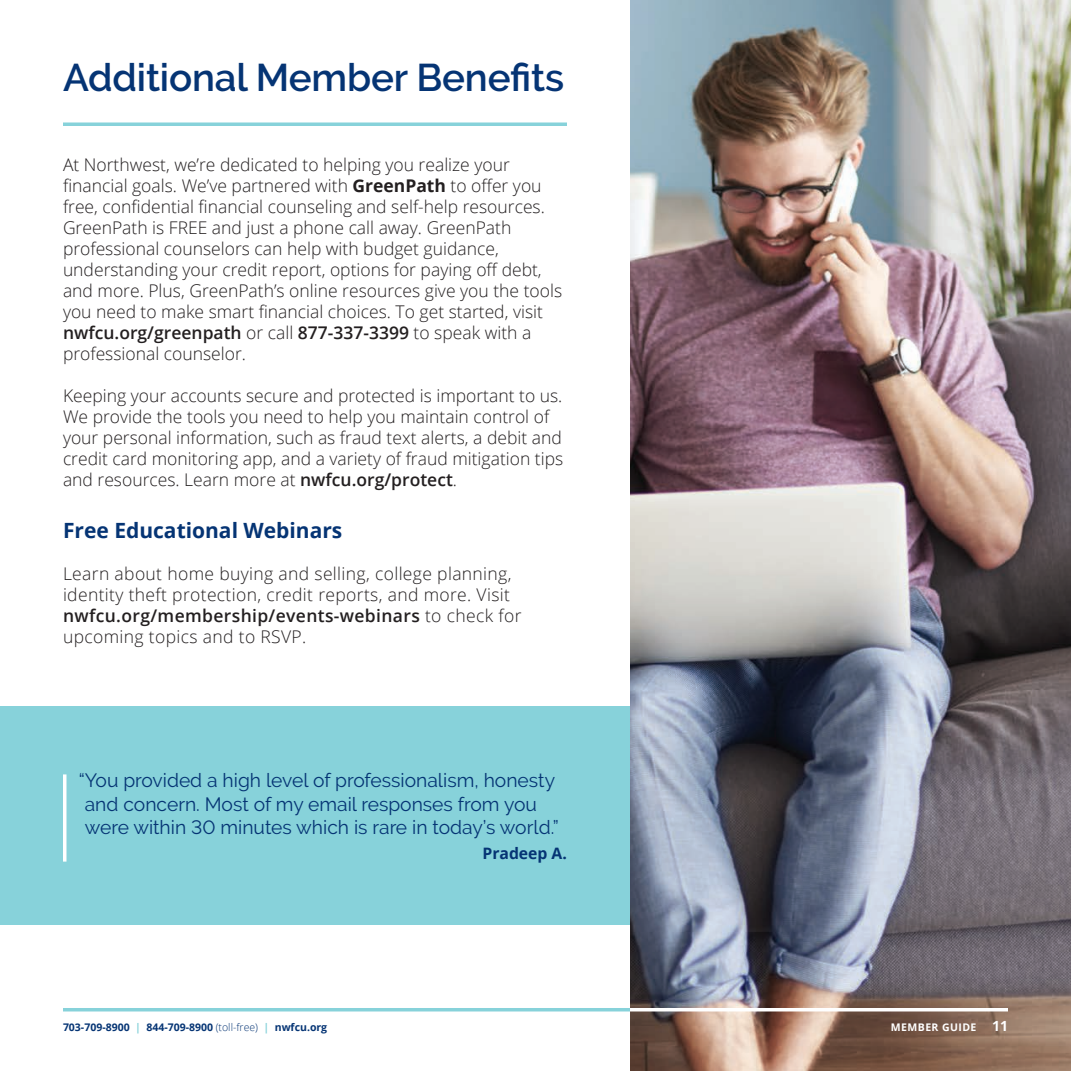
<style>
.page{position:relative;width:1071px;height:1071px;background:#fff}
.page>*{position:absolute;margin:0;border:0;box-sizing:border-box;transform-origin:0 0}
.t1{font:600 38.5px "Raleway";letter-spacing:-.005em;color:#053474}
.t2{font:700 21px "Open Sans";color:#053474}
.t3{font:19.25px/23.1px "Raleway";color:#053474}
.t4{font:300 17.5px/21px "Open Sans";color:#231f20}
.t5{font:300 17.5px/21px "Open Sans";letter-spacing:.02em;color:#231f20}
.t6{font:700 15.75px "Open Sans";color:#053474}
.t7{font:700 10.5px "Open Sans";color:#053474}
.t8{font:700 10.5px "Open Sans";letter-spacing:.04em;color:#fff}
.s1{font-weight:700}
.s2{font-weight:600}
.s3{color:#87d2da}
.s4{font-weight:300}
.s5{font-size:14px}
</style>
<div class="page">
<img style="left:630px;top:0;width:441px;height:1071px">
<hr style="left:63px;top:1008px;width:567px;height:3px;background:#87d2da">
<hr style="left:630px;top:1008px;width:378px;height:3px;background:#fff">
<svg style="left:63px;top:122px;width:504px;height:4px;background:#95d7de"></svg>
<div style="left:0;top:706px;width:630px;height:219px;background:#87d2da"></div>
<hr style="left:63px;top:774px;width:3px;height:88px;background:#fff">
<h1 class="t1" style="left:63px;top:56px;width:503px">Additional Member Benefits</h1>
<p class="t4" style="left:63px;top:154px;width:501px">At Northwest, we’re dedicated to helping you realize your financial goals. We’ve partnered with <span class="s1">GreenPath</span> to offer you free, confidential financial counseling and self-help resources.<br>GreenPath is FREE and just a phone call away. GreenPath professional counselors can help with budget guidance, understanding your credit report, options for paying off debt, and more. Plus, GreenPath’s online resources give you the tools you need to make smart financial choices. To get started, visit <span class="s2">nwfcu.org/greenpath</span> or call <span class="s2">877-337-3399</span> to speak with a professional counselor.</p>
<p class="t4" style="left:63px;top:385px;width:502px">Keeping your accounts secure and protected is important to us.<br>We provide the tools you need to help you maintain control of your personal information, such as fraud text alerts, a debit and credit card monitoring app, and a variety of fraud mitigation tips and resources. Learn more at <span class="s2">nwfcu.org/protect</span>.</p>
<p class="t2" style="left:63px;top:516px;width:281px">Free Educational Webinars</p>
<p class="t5" style="left:63px;top:563px;width:460px">Learn about home buying and selling, college planning, identity theft protection, credit reports, and more. Visit <span class="s2">nwfcu.org/membership/events-webinars</span> to check for upcoming topics and to RSVP.</p>
<p class="t3" style="left:85px;top:769px;width:475px;text-indent:-6px">“You provided a high level of professionalism, honesty and concern. Most of my email responses from you were within 30 minutes which is rare in today’s world.”</p>
<p class="t6" style="left:482px;top:842px;width:86px">Pradeep A.</p>
<p class="t7" style="left:63px;top:1020px;width:266px">703-709-8900 <span class="s3">|</span> 844-709-8900 <span class="s4">(toll-free)</span> <span class="s3">|</span> nwfcu.org</p>
<p class="t8" style="left:891px;top:1020px;width:119px">MEMBER GUIDE <span class="s5">11</span></p>
</div>
